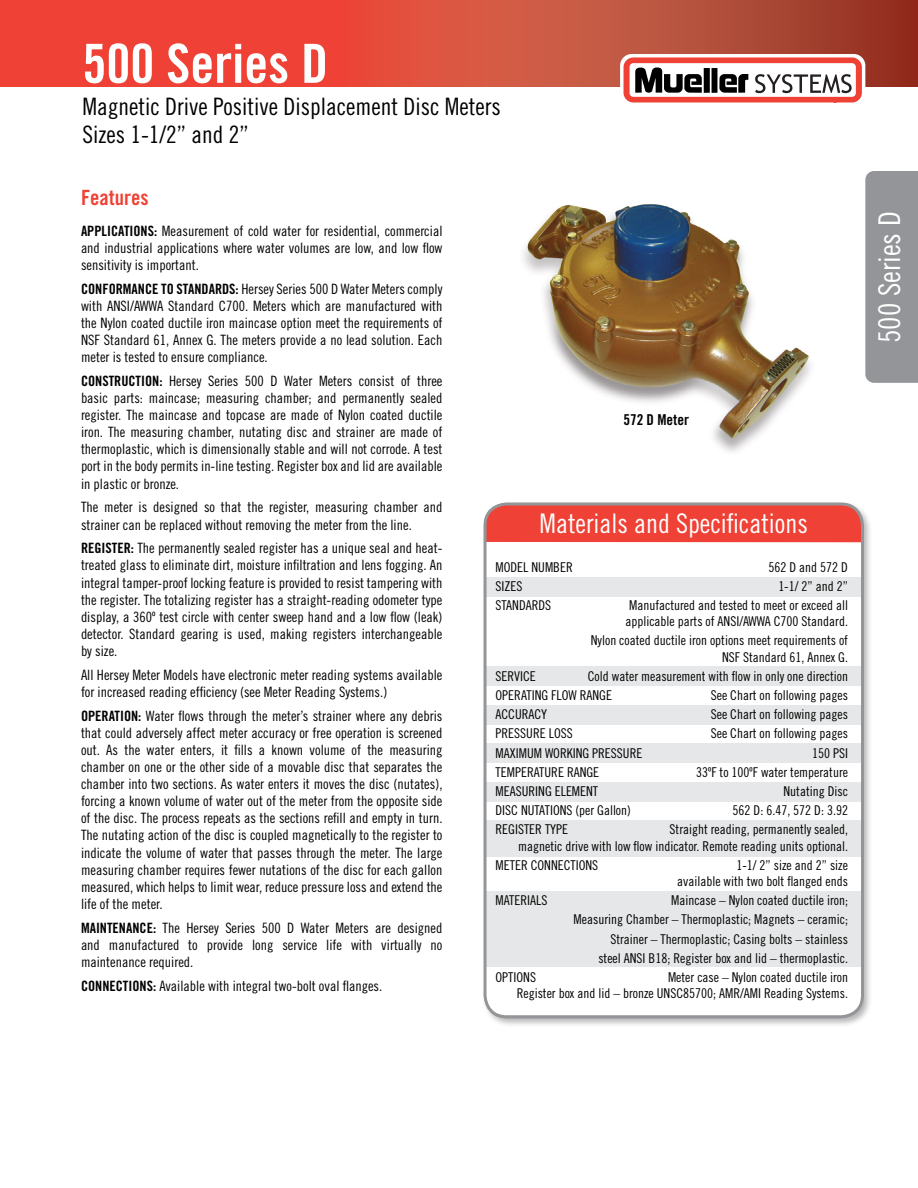
<style>
.page{position:relative;width:918px;height:1188px;background:#fff}
.page>*{position:absolute;margin:0;border:0;box-sizing:border-box;transform-origin:0 0}
.t1{font:54px "Trade Gothic Bold Cond Twenty";color:#fff}
.t2{font:30px "Trade Gothic Cond Eighteen";color:#fff}
.t3{font:27px "Trade Gothic Cond Eighteen";color:#fff}
.t4{font:24px/28.8px "Trade Gothic Cond Eighteen";color:#000}
.t5{font:21px "Trade Gothic Bold Cond Twenty";color:#ef4135}
.t6{font:15px "Trade Gothic Bold Cond Twenty";color:#000}
.t7{font:14.25px/17.1px "Trade Gothic Cond Eighteen";color:#000;text-align:justify}
.t8{font:13.5px/16.2px "Trade Gothic Cond Eighteen";color:#000;text-align:right}
.s1{font-family:"Trade Gothic Bold Cond Twenty"}
</style>
<div class="page">
<svg style="left:0;top:0;width:918px;height:87px;background:#d54838"></svg>
<svg style="left:620px;top:54px;width:245px;height:49px"></svg>
<div style="left:865px;top:171px;width:53px;height:212px;background:#939598"></div>
<img style="left:523px;top:205px;width:288px;height:247px">
<div style="left:482px;top:501px;width:391px;height:527px;background:#000;opacity:.3"></div>
<div style="left:485px;top:504px;width:378px;height:513px;background:#fff;border-radius:22px"></div>
<div style="left:486px;top:577px;width:376px;height:19px;background:#e6e7e8"></div>
<div style="left:486px;top:666px;width:376px;height:20px;background:#e6e7e8"></div>
<div style="left:486px;top:705px;width:376px;height:19px;background:#e6e7e8"></div>
<div style="left:486px;top:743px;width:376px;height:19px;background:#e6e7e8"></div>
<div style="left:486px;top:783px;width:376px;height:19px;background:#e6e7e8"></div>
<div style="left:486px;top:820px;width:376px;height:36px;background:#e6e7e8"></div>
<div style="left:486px;top:891px;width:376px;height:76px;background:#e6e7e8"></div>
<div style="left:485px;top:504px;width:377px;height:38px;background:#ef4135"></div>
<div style="left:484px;top:502px;width:380px;height:516px;border:3px solid #939598;border-radius:22px"></div>
<h1 class="t1" style="left:82px;top:31px;width:247px">500 Series D</h1>
<h3 class="t4" style="left:82px;top:91px;width:420px">Magnetic Drive Positive Displacement Disc Meters<br>Sizes 1-1/2” and 2”</h3>
<h3 class="t5" style="left:81px;top:185px;width:69px">Features</h3>
<p class="t7" style="left:81px;top:222px;width:363px"><span class="s1">APPLICATIONS:</span> Measurement of cold water for residential, commercial and industrial applications where water volumes are low, and low flow sensitivity is important.</p>
<p class="t7" style="left:81px;top:280px;width:363px"><span class="s1">CONFORMANCE TO STANDARDS:</span> Hersey Series 500 D Water Meters comply with ANSI/AWWA Standard C700. Meters which are manufactured with the Nylon coated ductile iron maincase option meet the requirements of NSF Standard 61, Annex G. The meters provide a no lead solution. Each meter is tested to ensure compliance.</p>
<p class="t7" style="left:81px;top:372px;width:363px"><span class="s1">CONSTRUCTION:</span> Hersey Series 500 D Water Meters consist of three basic parts: maincase; measuring chamber; and permanently sealed register. The maincase and topcase are made of Nylon coated ductile iron. The measuring chamber, nutating disc and strainer are made of thermoplastic, which is dimensionally stable and will not corrode. A test port in the body permits in-line testing. Register box and lid are available in plastic or bronze.</p>
<p class="t7" style="left:81px;top:499px;width:363px">The meter is designed so that the register, measuring chamber and strainer can be replaced without removing the meter from the line.</p>
<p class="t7" style="left:81px;top:540px;width:363px"><span class="s1">REGISTER:</span> The permanently sealed register has a unique seal and heat&shy;treated glass to eliminate dirt, moisture infiltration and lens fogging. An integral tamper-proof locking feature is provided to resist tampering with the register. The totalizing register has a straight-reading odometer type display, a 360º test circle with center sweep hand and a low flow (leak) detector. Standard gearing is used, making registers interchangeable by size.</p>
<p class="t7" style="left:81px;top:666px;width:363px">All Hersey Meter Models have electronic meter reading systems available for increased reading efficiency (see Meter Reading Systems.)</p>
<p class="t7" style="left:81px;top:707px;width:363px"><span class="s1">OPERATION:</span> Water flows through the meter’s strainer where any debris that could adversely affect meter accuracy or free operation is screened out. As the water enters, it fills a known volume of the measuring chamber on one or the other side of a movable disc that separates the chamber into two sections. As water enters it moves the disc (nutates), forcing a known volume of water out of the meter from the opposite side of the disc. The process repeats as the sections refill and empty in turn.<br>The nutating action of the disc is coupled magnetically to the register to indicate the volume of water that passes through the meter. The large measuring chamber requires fewer nutations of the disc for each gallon measured, which helps to limit wear, reduce pressure loss and extend the life of the meter.</p>
<p class="t7" style="left:81px;top:919px;width:363px"><span class="s1">MAINTENANCE:</span> The Hersey Series 500 D Water Meters are designed and manufactured to provide long service life with virtually no maintenance required.</p>
<p class="t7" style="left:81px;top:977px;width:303px"><span class="s1">CONNECTIONS:</span> Available with integral two-bolt oval flanges.</p>
<p class="t6" style="left:623px;top:411px;width:67px">572 D Meter</p>
<h3 class="t3" style="left:540px;top:508px;width:270px">Materials and Specifications</h3>
<p class="t8" style="left:496px;top:559px;width:79px">MODEL NUMBER</p>
<p class="t8" style="left:769px;top:559px;width:81px">562 D and 572 D</p>
<p class="t8" style="left:496px;top:578px;width:28px">SIZES</p>
<p class="t8" style="left:778px;top:578px;width:71px">1-1/ 2” and 2”</p>
<p class="t8" style="left:496px;top:597px;width:57px">STANDARDS</p>
<p class="t8" style="left:625px;top:597px;width:224px;text-align:left">Manufactured and tested to meet or exceed all applicable parts of ANSI/AWWA C700 Standard.</p>
<p class="t8" style="left:591px;top:632px;width:259px">Nylon coated ductile iron options meet requirements of<br>NSF Standard 61, Annex G.</p>
<p class="t8" style="left:496px;top:668px;width:42px">SERVICE</p>
<p class="t8" style="left:496px;top:666px;width:354px;line-height:19.2px;text-align:left;text-indent:92px">Cold water measurement with flow in only one direction<br>OPERATING FLOW RANGE</p>
<p class="t8" style="left:711px;top:687px;width:139px">See Chart on following pages</p>
<p class="t8" style="left:496px;top:706px;width:53px">ACCURACY</p>
<p class="t8" style="left:711px;top:706px;width:139px">See Chart on following pages</p>
<p class="t8" style="left:496px;top:725px;width:79px">PRESSURE LOSS</p>
<p class="t8" style="left:711px;top:725px;width:139px">See Chart on following pages</p>
<p class="t8" style="left:496px;top:745px;width:148px">MAXIMUM WORKING PRESSURE</p>
<p class="t8" style="left:812px;top:745px;width:37px">150 PSI</p>
<p class="t8" style="left:496px;top:764px;width:105px">TEMPERATURE RANGE</p>
<p class="t8" style="left:696px;top:764px;width:153px">33ºF to 100ºF water temperature</p>
<p class="t8" style="left:496px;top:783px;width:104px">MEASURING ELEMENT</p>
<p class="t8" style="left:784px;top:783px;width:66px">Nutating Disc</p>
<p class="t8" style="left:496px;top:802px;width:137px">DISC NUTATIONS (per Gallon)</p>
<p class="t8" style="left:733px;top:802px;width:117px">562 D: 6.47, 572 D: 3.92</p>
<p class="t8" style="left:496px;top:821px;width:74px">REGISTER TYPE</p>
<p class="t8" style="left:518px;top:821px;width:331px">Straight reading, permanently sealed,<br>magnetic drive with low flow indicator. Remote reading units optional.</p>
<p class="t8" style="left:496px;top:857px;width:104px">METER CONNECTIONS</p>
<p class="t8" style="left:677px;top:857px;width:172px">1-1/ 2” size and 2” size<br>available with two bolt flanged ends</p>
<p class="t8" style="left:496px;top:892px;width:53px">MATERIALS</p>
<p class="t8" style="left:574px;top:891px;width:276px;line-height:19.2px">Maincase – Nylon coated ductile iron;<br>Measuring Chamber – Thermoplastic; Magnets – ceramic; Strainer – Thermoplastic; Casing bolts – stainless<br>steel ANSI B18; Register box and lid – thermoplastic.</p>
<p class="t8" style="left:496px;top:969px;width:7px">options</p>
<p class="t8" style="left:517px;top:969px;width:333px">Meter case – Nylon coated ductile iron<br>Register box and lid – bronze UNSC85700; AMR/AMI Reading Systems.</p>
<h2 class="t2" style="left:872px;top:343px;width:133px;rotate:-90deg">500 Series D</h2>
</div>
